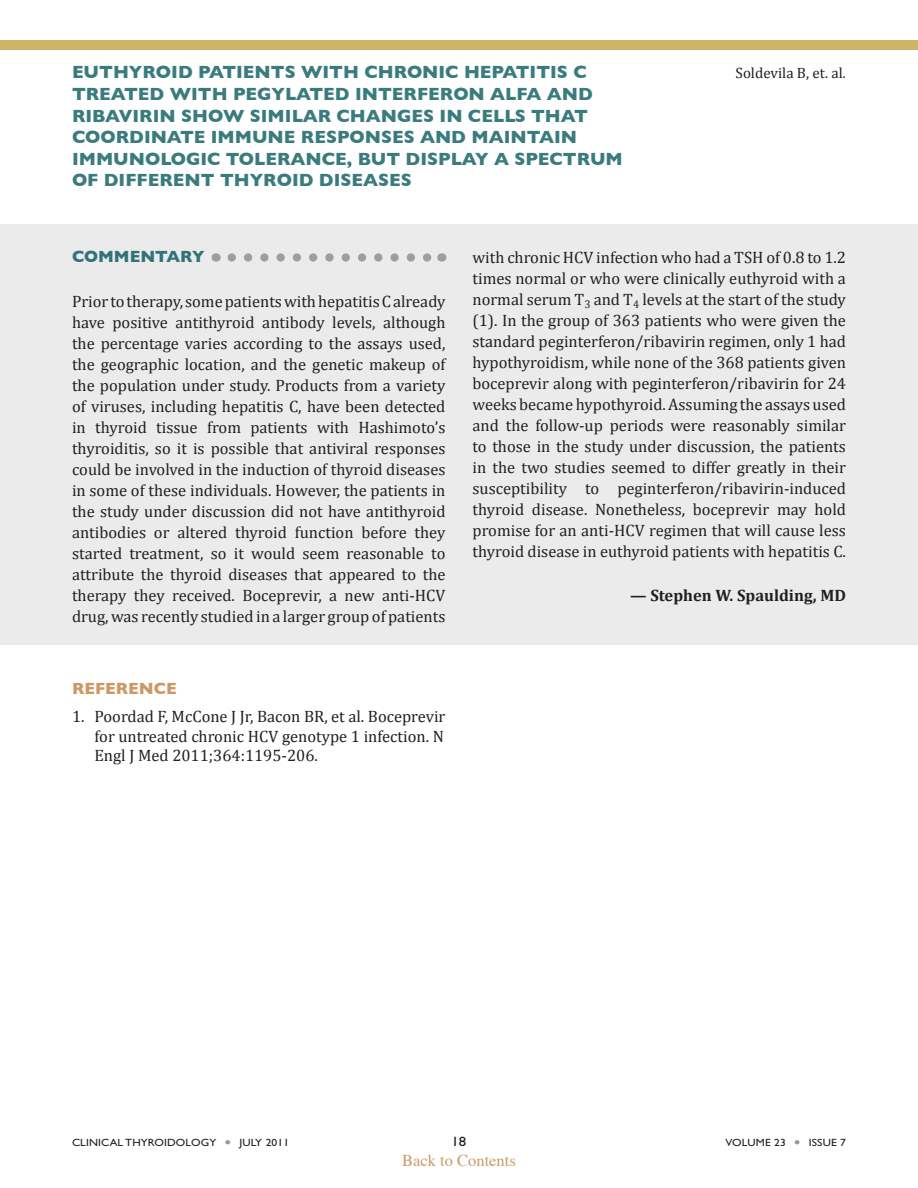
<style>
.page{position:relative;width:918px;height:1188px;background:#fff}
.page>*{position:absolute;margin:0;border:0;box-sizing:border-box;transform-origin:0 0}
.t1{font:700 18px "Gill Sans";color:#3a7b7d}
.t2{font:16.5px/21px "Cambria";color:#231f20;text-align:justify}
.t3{font:700 16.5px "Cambria";color:#231f20}
.t4{font:16.5px "Times";color:#c96}
.t5{font:700 16.5px "Gill Sans";color:#327378}
.t6{font:700 16.5px "Gill Sans";color:#c96}
.t7{font:15px "Cambria";color:#231f20}
.t8{font:13.5px "Gill Sans Std";color:#231f20;scale:1.1 1}
.t9{font:10.5px "Gill Sans Std";letter-spacing:.01em;color:#231f20;scale:1.1 1}
.s1{color:#999}
</style>
<div class="page">
<div style="left:0;top:225px;width:918px;height:420px;background:#ebebeb"></div>
<svg style="left:232px;top:253px;width:200px;height:9px"></svg>
<div style="left:0;top:40px;width:918px;height:10px;background:#cdb469"></div>
<p class="t1" style="left:72px;top:62px;width:27px">EUTHYROID</p>
<p class="t1" style="left:198px;top:62px;width:13px">PATIENTS</p>
<p class="t1" style="left:301px;top:62px;width:16px">WITH</p>
<p class="t1" style="left:364px;top:62px;width:128px">CHRONIC HEPATITIS</p>
<p class="t1" style="left:573px;top:62px;width:15px">C</p>
<p class="t7" style="left:736px;top:64px;width:112px">Soldevila B, et. al.</p>
<p class="t1" style="left:72px;top:83px;width:28px">TREATED</p>
<p class="t1" style="left:170px;top:83px;width:16px">WITH</p>
<p class="t1" style="left:233px;top:83px;width:14px">PEGYLATED</p>
<p class="t1" style="left:355px;top:83px;width:14px">INTERFERON</p>
<p class="t1" style="left:490px;top:83px;width:73px">ALFAAND</p>
<p class="t1" style="left:72px;top:105px;width:13px">RIBAV</p>
<p class="t1" style="left:132px;top:105px;width:19px">IRIN</p>
<p class="t1" style="left:181px;top:105px;width:17px">SHOW</p>
<p class="t1" style="left:250px;top:105px;width:13px">SIMILAR</p>
<p class="t1" style="left:337px;top:105px;width:15px">CHANGES</p>
<p class="t1" style="left:440px;top:105px;width:41px">IN CELLS</p>
<p class="t1" style="left:531px;top:105px;width:15px">THAT</p>
<p class="t1" style="left:72px;top:127px;width:15px">COORDINATE</p>
<p class="t1" style="left:211px;top:127px;width:15px">IMMUNE</p>
<p class="t1" style="left:301px;top:127px;width:14px">RESPONSES</p>
<p class="t1" style="left:420px;top:127px;width:17px">AND</p>
<p class="t1" style="left:471px;top:127px;width:14px">MAINTAIN</p>
<p class="t1" style="left:72px;top:148px;width:15px">IMMUNOLOGIC</p>
<p class="t1" style="left:226px;top:148px;width:15px">TOLERANCE</p>
<p class="t1" style="left:347px;top:148px;width:26px">, BUT</p>
<p class="t1" style="left:406px;top:148px;width:123px">DISPLAY A SPECTRUM</p>
<p class="t1" style="left:72px;top:170px;width:45px">OF DIFFERENT</p>
<p class="t1" style="left:220px;top:170px;width:15px">THYROID</p>
<p class="t1" style="left:319px;top:170px;width:13px">DISEASES</p>
<p class="t5" style="left:72px;top:246px;width:134px">COMMENTARY</p>
<p class="t2" style="left:72px;top:290px;width:375px">Prior to therapy, some patients with hepatitis C already have positive antithyroid antibody levels, although the percentage varies according to the assays used, the geographic location, and the genetic makeup of the population under study. Products from a variety of viruses, including hepatitis C, have been detected in thyroid tissue from patients with Hashimoto’s thyroiditis, so it is possible that antiviral responses could be involved in the induction of thyroid diseases in some of these individuals. However, the patients in the study under discussion did not have antithyroid antibodies or altered thyroid function before they started treatment, so it would seem reasonable to attribute the thyroid diseases that appeared to the therapy they received. Boceprevir, a new anti-HCV drug, was recently studied in a larger group of patients</p>
<p class="t6" style="left:72px;top:679px;width:106px">REFERENCE</p>
<p class="t2" style="left:95px;top:707px;width:352px;line-height:19.5px;text-indent:-23px">1. Poordad F, McCone J Jr, Bacon BR, et al. Boceprevir for untreated chronic HCV genotype 1 infection. N Engl J Med 2011;364:1195-206.</p>
<p class="t2" style="left:472px;top:247px;width:375px">with chronic HCV infection who had a TSH of 0.8 to 1.2 times normal or who were clinically euthyroid with a normal serum T<sub>3</sub> and T<sub>4</sub> levels at the start of the study (1). In the group of 363 patients who were given the standard peginterferon/ribavirin regimen, only 1 had hypothyroidism, while none of the 368 patients given boceprevir along with peginterferon/ribavirin for 24 weeks became hypothyroid. Assuming the assays used and the follow-up periods were reasonably similar to those in the study under discussion, the patients in the two studies seemed to differ greatly in their susceptibility to peginterferon/ribavirin-induced thyroid disease. Nonetheless, boceprevir may hold promise for an anti-HCV regimen that will cause less thyroid disease in euthyroid patients with hepatitis C.</p>
<p class="t3" style="left:630px;top:585px;width:217px">— Stephen W. Spaulding, MD</p>
<p class="t9" style="left:72px;top:1137px;width:199px">CLINICAL THYROIDOLOGY <span class="s1">●</span> JULY 2011</p>
<p class="t8" style="left:451px;top:1134px;width:15px">18</p>
<p class="t9" style="left:726px;top:1137px;width:111px">VOLUME 23 <span class="s1">●</span> ISSUE 7</p>
<p class="t4" style="left:402px;top:1145px;width:115px">Back to Contents</p>
</div>
